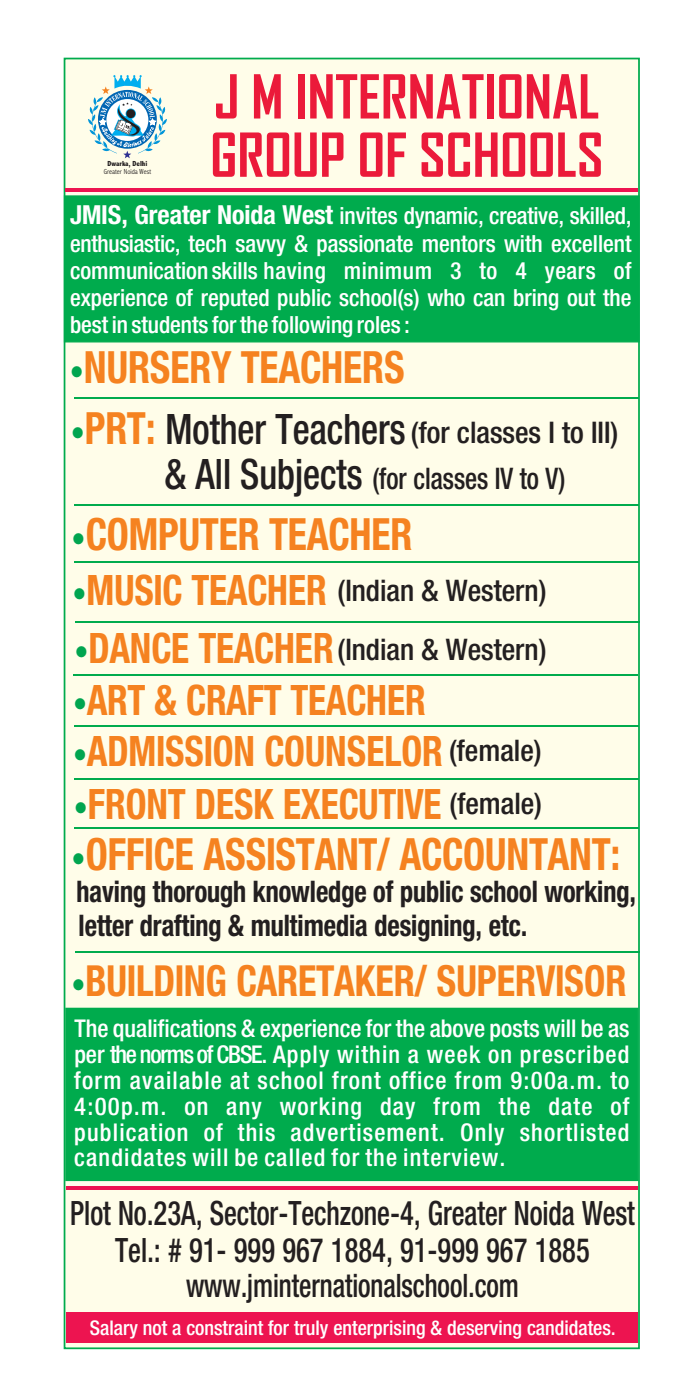
<style>
.page{position:relative;width:695px;height:1389px;background:#fff}
.page>*{position:absolute;margin:0;border:0;box-sizing:border-box;transform-origin:0 0}
.t1{font:700 57.93px/58.3px "Agency FB";color:#eb1a3a}
.t2{font:44.45px "Heavenetica Cond 7 Bold SH";color:#f58220;scale:.89 1}
.t3{font:42.88px "Heavenetica Cond 7 Bold SH";color:#f58220;scale:.89 1}
.t4{font:42px "Heavenetica Cond 7 Bold SH";color:#f58220;scale:.89 1}
.t5{font:33.6px/36.8px "Heavenetica Cond 6 Med SH";color:#231f20;text-align:center;scale:.84 1}
.t6{font:32.38px "Heavenetica Cond 6 Med SH";color:#231f20;scale:.84 1}
.t7{font:29.75px/45.9px "Heavenetica Cond 6 Med SH";color:#231f20}
.t8{font:29.75px/33.9px "Heavenetica Cond 7 Bold SH";color:#231f20;scale:.89 1}
.t9{font:24.5px/25.7px "Heavenetica Cond 6 Med SH";letter-spacing:.05em;color:#fff;text-align:justify}
.t10{font:23.62px/27.3px "Heavenetica Cond 6 Med SH";color:#fff;text-align:justify}
.t11{font:20.3px "Heavenetica Cond 6 Med SH";color:#fff}
.t12{font:300 condensed 7.35px "Abadi";color:#231f20}
.t13{font:800 condensed 7.35px "Abadi";color:#231f20}
.s1{font-family:"Heavenetica Cond 7 Bold SH";font-size:26.25px}
.s2{font-size:31.5px;color:#00a54f}
.s3{font-family:"Heavenetica Cond 7 Bold SH";font-size:31.5px;color:#00a54f}
.s4{font-family:"Heavenetica Cond 7 Bold SH";font-size:44.45px;color:#f58220}
.s5{font-size:42px}
.s6{font-family:"Heavenetica Cond 7 Bold SH";font-size:42px;color:#f58220}
.s7{font-family:"Heavenetica Cond 6 Med SH";font-size:29.75px;color:#231f20}
</style>
<div class="page">
<div style="left:63px;top:57px;width:577px;height:1293px;background:#fffde9"></div>
<div style="left:63px;top:195px;width:577px;height:148px;background:#00ab4d"></div>
<div style="left:65px;top:1007px;width:574px;height:175px;background:#00ab4d"></div>
<hr style="left:67px;top:1186px;width:570px;height:4px;background:#ed1450">
<div style="left:67px;top:1313px;width:570px;height:30px;background:#ed1450"></div>
<hr style="left:65px;top:188px;width:573px;height:4px;background:#ed1450">
<hr style="left:74px;top:397px;width:564px;height:2px;background:#00ab4d">
<hr style="left:74px;top:504px;width:565px;height:1px;background:#00ab4d">
<hr style="left:74px;top:562px;width:565px;height:1px;background:#00ab4d">
<hr style="left:75px;top:621px;width:564px;height:1px;background:#00ab4d">
<hr style="left:75px;top:951px;width:564px;height:2px;background:#00ab4d">
<svg style="left:88px;top:75px;width:79px;height:83px"></svg>
<hr style="left:74px;top:674px;width:564px;height:2px;background:#00ab4d">
<hr style="left:74px;top:725px;width:564px;height:1px;background:#00ab4d">
<hr style="left:74px;top:778px;width:564px;height:1px;background:#00ab4d">
<hr style="left:74px;top:827px;width:564px;height:2px;background:#00ab4d">
<p class="t13" style="left:107px;top:161px;width:41px">Dwarka, Delhi</p>
<p class="t12" style="left:104px;top:169px;width:49px">Greater Noida West</p>
<h1 class="t1" style="left:210px;top:72px;width:394px">J M INTERNATIONAL<br>GROUP OF SCHOOLS</h1>
<p class="t10" style="left:70px;top:201px;width:563px"><span class="s1">JMIS, Greater Noida West</span> invites dynamic, creative, skilled, enthusiastic, tech savvy &amp; passionate mentors with excellent communication skills having minimum 3 to 4 years of experience of reputed public school(s) who can bring out the best in students for the following roles :</p>
<h2 class="t2" style="left:70px;top:339px;width:377px"><span class="s2">•</span>NURSERY TEACHERS</h2>
<p class="t7" style="left:165px;top:408px;width:455px;text-indent:-94px"><span class="s3">•</span><span class="s4">PRT:</span> <span class="s5">Mother Teachers</span> (for classes I to III) <span class="s5">&amp; All Subjects</span> (for classes IV to V)</p>
<h2 class="t2" style="left:72px;top:505px;width:384px"><span class="s2">•</span>COMPUTER TEACHER</h2>
<h3 class="t4" style="left:72px;top:563px;width:287px"><span class="s2">•</span>MUSIC TEACHER</h3>
<p class="t7" style="left:337px;top:566px;width:210px">(Indian &amp; Western)</p>
<p class="t7" style="left:74px;top:626px;width:473px"><span class="s3">•</span><span class="s6">DANCE TEACHER</span>(Indian &amp; Western)</p>
<h3 class="t4" style="left:73px;top:673px;width:397px"><span class="s2">•</span>ART &amp; CRAFT TEACHER</h3>
<h3 class="t4" style="left:73px;top:724px;width:527px"><span class="s2">•</span>ADMISSION COUNSELOR <span class="s7">(female)</span></h3>
<h3 class="t4" style="left:74px;top:777px;width:527px"><span class="s2">•</span>FRONT DESK EXECUTIVE <span class="s7">(female)</span></h3>
<h2 class="t2" style="left:72px;top:825px;width:618px"><span class="s2">•</span>OFFICE ASSISTANT/ ACCOUNTANT:</h2>
<p class="t8" style="left:77px;top:873px;width:630px">having thorough knowledge of public school working, letter drafting &amp; multimedia designing, etc.</p>
<h3 class="t3" style="left:72px;top:953px;width:624px"><span class="s2">•</span>BUILDING CARETAKER/ SUPERVISOR</h3>
<p class="t9" style="left:74px;top:1015px;width:556px">The qualifications &amp; experience for the above posts will be as per thenormsofCBSE. Apply within a week on prescribed form available at school front office from 9:00a.m. to 4:00p.m. on any working day from the date of publication of this advertisement. Only shortlisted candidates will be called for the interview.</p>
<h3 class="t5" style="left:70px;top:1193px;width:673px">Plot No.23A, Sector-Techzone-4, Greater Noida West<br>Tel.: # 91- 999 967 1884, 91-999 967 1885</h3>
<h3 class="t6" style="left:186px;top:1265px;width:398px">www.jminternationalschool.com</h3>
<p class="t11" style="left:90px;top:1315px;width:527px">Salary not a constraint for truly enterprising &amp; deserving candidates.</p>
</div>
